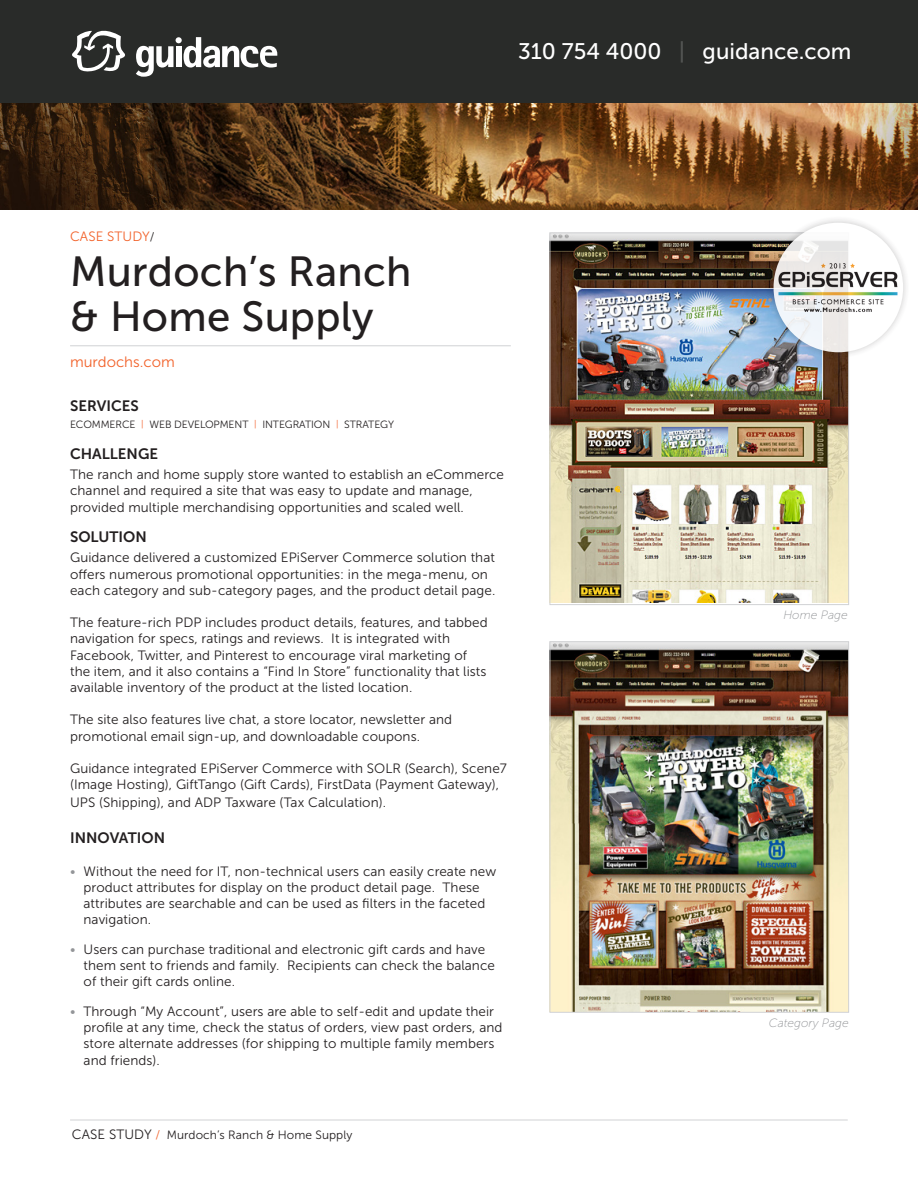
<style>
.page{position:relative;width:918px;height:1188px;background:#fff}
.page>*{position:absolute;margin:0;border:0;box-sizing:border-box;transform-origin:0 0}
.t1{font:42px/45px "Museo Sans 500";letter-spacing:.005em;color:#231f20}
.t2{font:22.5px "Museo Sans 500";color:#fff}
.t3{font:15px "Museo Sans 700";color:#231f20}
.t4{font:15px "Museo Sans 300";color:#f26129}
.t5{font:13.5px/16.2px "Museo Sans 300";letter-spacing:.005em;color:#231f20}
.t6{font:13.5px "Museo Sans 300";letter-spacing:.005em;color:#f26129}
.t7{font:12px "Museo Sans 300";letter-spacing:.005em;color:#231f20}
.t8{font:italic 12px "Museo Sans 100";color:#939598}
.t9{font:10.5px "Museo Sans 300";letter-spacing:-.01em;color:#231f20}
.s1{color:#545654}
.s2{font-size:12px;color:#231f20}
.s3{font-size:9px;color:#f26129}
.s4{color:#939598}
.s5{font-size:13.5px}
.s6{color:#f26129}
</style>
<div class="page">
<img style="left:0;top:103px;width:918px;height:107px">
<hr style="left:70px;top:1120px;width:778px;height:1px;background:#d1d2d4">
<img style="left:552px;top:235px;width:295px;height:367px">
<div style="left:550px;top:233px;width:299px;height:372px;border:1px solid #d1d2d4"></div>
<img style="left:552px;top:644px;width:295px;height:367px">
<div style="left:550px;top:642px;width:299px;height:371px;border:1px solid #d1d2d4"></div>
<div style="left:0;top:0;width:918px;height:103px;background:#292b29"></div>
<svg style="left:72px;top:30px;width:53px;height:42px"></svg>
<svg style="left:136px;top:37px;width:141px;height:40px"></svg>
<hr style="left:70px;top:346px;width:441px;height:1px;background:#d1d2d4">
<div style="left:766px;top:215px;width:145px;height:145px;background:#231f20;opacity:.27"></div>
<svg style="left:774px;top:223px;width:129px;height:129px"></svg>
<img style="left:774px;top:260px;width:129px;height:55px">
<h2 class="t2" style="left:518px;top:39px;width:335px">310 754 4000 <span class="s1">|</span> guidance.com</h2>
<p class="t6" style="left:70px;top:229px;width:86px">CASE STUDY<span class="s2">/</span></p>
<h1 class="t1" style="left:70px;top:250px;width:343px">Murdoch’s Ranch &amp; Home Supply</h1>
<p class="t4" style="left:70px;top:354px;width:106px">murdochs.com</p>
<p class="t3" style="left:70px;top:397px;width:70px">SERVICES</p>
<p class="t9" style="left:70px;top:419px;width:326px">ECOMMERCE <span class="s3">|</span> WEB DEVELOPMENT <span class="s3">|</span> INTEGRATION <span class="s3">|</span> STRATEGY</p>
<p class="t3" style="left:70px;top:445px;width:89px">CHALLENGE</p>
<p class="t5" style="left:70px;top:467px;width:436px">The ranch and home supply store wanted to establish an eCommerce channel and required a site that was easy to update and manage, provided multiple merchandising opportunities and scaled well.</p>
<p class="t3" style="left:70px;top:528px;width:78px">SOLUTION</p>
<p class="t5" style="left:70px;top:550px;width:427px">Guidance delivered a customized EPiServer Commerce solution that offers numerous promotional opportunities: in the mega-menu, on each category and sub-category pages, and the product detail page.</p>
<p class="t5" style="left:70px;top:615px;width:419px">The feature-rich PDP includes product details, features, and tabbed navigation for specs, ratings and reviews. It is integrated with Facebook, Twitter, and Pinterest to encourage viral marketing of the item, and it also contains a “Find In Store” functionality that lists available inventory of the product at the listed location.</p>
<p class="t5" style="left:70px;top:712px;width:384px">The site also features live chat, a store locator, newsletter and promotional email sign-up, and downloadable coupons.</p>
<p class="t5" style="left:70px;top:760px;width:438px">Guidance integrated EPiServer Commerce with SOLR (Search), Scene7 (Image Hosting), GiftTango (Gift Cards), FirstData (Payment Gateway),</p>
<p class="t5" style="left:70px;top:795px;width:317px">UPS (Shipping), and ADP Taxware (Tax Calculation).</p>
<p class="t3" style="left:70px;top:830px;width:97px">INNOVATION</p>
<p class="t5" style="left:84px;top:863px;width:414px;text-indent:-14px"><span class="s4">•</span> Without the need for IT, non-technical users can easily create new product attributes for display on the product detail page. These attributes are searchable and can be used as filters in the faceted navigation.</p>
<p class="t5" style="left:84px;top:941px;width:413px;text-indent:-14px"><span class="s4">•</span> Users can purchase traditional and electronic gift cards and have them sent to friends and family. Recipients can check the balance of their gift cards online.</p>
<p class="t5" style="left:84px;top:1003px;width:420px;text-indent:-14px"><span class="s4">•</span> Through “My Account”, users are able to self-edit and update their profile at any time, check the status of orders, view past orders, and store alternate addresses (for shipping to multiple family members and friends).</p>
<p class="t7" style="left:72px;top:1128px;width:282px"><span class="s5">CASE STUDY</span> <span class="s6">/</span> Murdoch’s Ranch &amp; Home Supply</p>
<p class="t8" style="left:783px;top:608px;width:66px">Home Page</p>
<p class="t8" style="left:769px;top:1016px;width:81px">Category Page</p>
</div>
